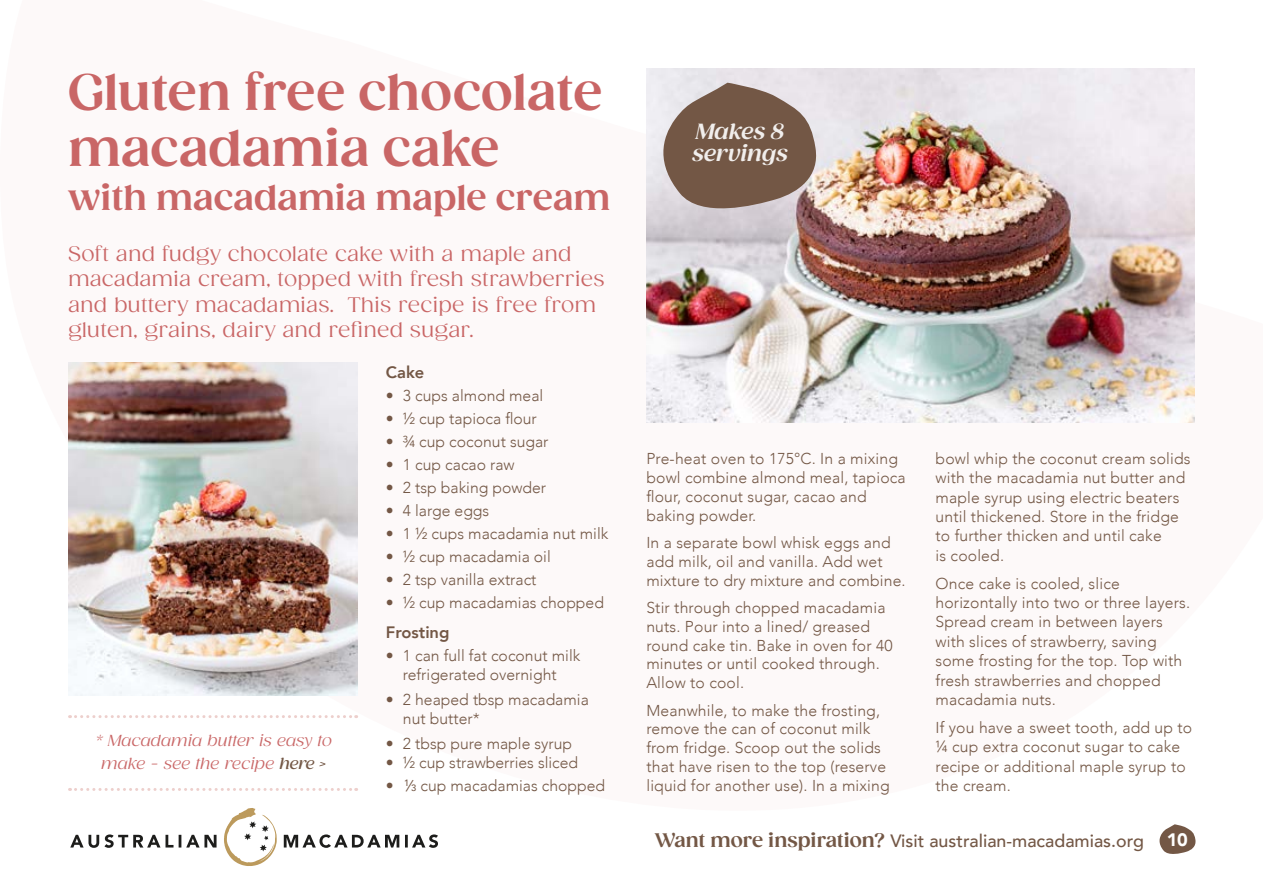
<style>
.page{position:relative;width:1263px;height:893px;background:#fff}
.page>*{position:absolute;margin:0;border:0;box-sizing:border-box;transform-origin:0 0}
.Recipe_Headings{font:700 49.5px/55.5px "Gazpacho";color:#c96666}
.Recipe_Headings-2{font:700 34.5px "Gazpacho";color:#c96666}
.Qty{font:italic 700 21.15px/22.2px "Gazpacho";color:#f1eeec}
.Recipe_Intro{font:20.25px/25.5px "Gazpacho";color:#c96666}
.t1{font:900 18px "Avenir";color:#fff}
.t2{font:500 17.85px "Avenir";color:#735745}
.Recipe_sub_heading{font:800 16.5px "Avenir";color:#735745}
.Recipe_text{font:300 15.75px/19.4px "Avenir";letter-spacing:.01em;color:#735745}
.tip{font:italic 15.45px/22.5px "Gazpacho";color:#c96666;text-align:center}
.s1{font-weight:500;color:#735745}
.s2{font-weight:500}
.s3{font-weight:400;font-style:italic;font-size:15px}
.s4{font-weight:500;font-size:9.15px}
.s5{font-family:"Gazpacho";font-weight:700;font-size:18.9px}
</style>
<div class="page">
<svg style="left:70px;top:834px;width:147px;height:14px"></svg>
<svg style="left:284px;top:834px;width:154px;height:14px"></svg>
<svg style="left:224px;top:808px;width:53px;height:58px"></svg>
<img style="left:646px;top:68px;width:549px;height:354px">
<svg style="left:656px;top:83px;width:164px;height:136px;background:#978278"></svg>
<img style="left:68px;top:362px;width:289px;height:333px">
<svg style="left:70px;top:715px;width:287px;height:3px"></svg>
<svg style="left:70px;top:788px;width:287px;height:3px"></svg>
<svg style="left:1159px;top:824px;width:37px;height:30px"></svg>
<p class="Recipe_Headings" style="left:68px;top:65px;width:536px">Gluten free chocolate macadamia cake</p>
<p class="Recipe_Headings-2" style="left:68px;top:177px;width:544px">with macadamia maple cream</p>
<p class="Recipe_Intro" style="left:68px;top:240px;width:538px">Soft and fudgy chocolate cake with a maple and macadamia cream, topped with fresh strawberries and buttery macadamias. This recipe is free from gluten, grains, dairy and refined sugar.</p>
<p class="tip" style="left:96px;top:729px;width:237px">* Macadamia butter is easy to make - see the recipe <span class="s1">here &gt;</span></p>
<p class="Recipe_sub_heading" style="left:386px;top:359px;width:40px">Cake</p>
<p class="Recipe_text" style="left:386px;top:386px;width:159px">• 3 cups almond meal</p>
<p class="Recipe_text" style="left:386px;top:409px;width:152px">• ½ cup tapioca flour</p>
<p class="Recipe_text" style="left:386px;top:432px;width:164px">• ¾ cup coconut sugar</p>
<p class="Recipe_text" style="left:386px;top:455px;width:130px">• 1 cup cacao raw</p>
<p class="Recipe_text" style="left:386px;top:478px;width:162px">• 2 tsp baking powder</p>
<p class="Recipe_text" style="left:386px;top:501px;width:105px">• 4 large eggs</p>
<p class="Recipe_text" style="left:386px;top:524px;width:224px">• 1 ½ cups macadamia nut milk</p>
<p class="Recipe_text" style="left:386px;top:547px;width:166px">• ½ cup macadamia oil</p>
<p class="Recipe_text" style="left:386px;top:570px;width:152px">• 2 tsp vanilla extract</p>
<p class="Recipe_text" style="left:386px;top:593px;width:220px">• ½ cup macadamias chopped</p>
<p class="Recipe_sub_heading" style="left:386px;top:620px;width:65px">Frosting</p>
<p class="Recipe_text" style="left:386px;top:647px;width:196px;line-height:18.8px;text-align:center">• 1 can full fat coconut milk refrigerated overnight</p>
<p class="Recipe_text" style="left:403px;top:690px;width:187px;line-height:18.8px;text-indent:-17px">• 2 heaped tbsp macadamia nut butter*</p>
<p class="Recipe_text" style="left:386px;top:734px;width:188px">• 2 tbsp pure maple syrup</p>
<p class="Recipe_text" style="left:386px;top:753px;width:194px">• ½ cup strawberries sliced</p>
<p class="Recipe_text" style="left:386px;top:776px;width:221px"><span class="s2">•</span> <sup>1</sup><span class="s3">/</span><span class="s4">3</span> cup macadamias chopped</p>
<p class="Qty" style="left:692px;top:120px;width:97px">Makes 8 servings</p>
<p class="Recipe_text" style="left:646px;top:449px;width:261px;line-height:18.9px">Pre-heat oven to 175°C. In a mixing bowl combine almond meal, tapioca flour, coconut sugar, cacao and baking powder.</p>
<p class="Recipe_text" style="left:646px;top:533px;width:261px;line-height:18.9px">In a separate bowl whisk eggs and add milk, oil and vanilla. Add wet mixture to dry mixture and combine.</p>
<p class="Recipe_text" style="left:646px;top:598px;width:248px;line-height:18.9px">Stir through chopped macadamia nuts. Pour into a lined/ greased round cake tin. Bake in oven for 40 minutes or until cooked through.<br>Allow to cool.</p>
<p class="Recipe_text" style="left:646px;top:701px;width:245px;line-height:18.9px">Meanwhile, to make the frosting, remove the can of coconut milk from fridge. Scoop out the solids that have risen to the top (reserve liquid for another use). In a mixing</p>
<p class="Recipe_text" style="left:935px;top:449px;width:257px">bowl whip the coconut cream solids with the macadamia nut butter and maple syrup using electric beaters until thickened. Store in the fridge to further thicken and until cake<br>is cooled.</p>
<p class="Recipe_text" style="left:935px;top:574px;width:256px">Once cake is cooled, slice horizontally into two or three layers.<br>Spread cream in between layers with slices of strawberry, saving some frosting for the top. Top with fresh strawberries and chopped macadamia nuts.</p>
<p class="Recipe_text" style="left:935px;top:718px;width:258px">If you have a sweet tooth, add up to ¼ cup extra coconut sugar to cake recipe or additional maple syrup to the cream.</p>
<p class="t2" style="left:655px;top:826px;width:491px"><span class="s5">Want more inspiration?</span> Visit australian-macadamias.org</p>
<p class="t1" style="left:1167px;top:824px;width:22px">10</p>
</div>
